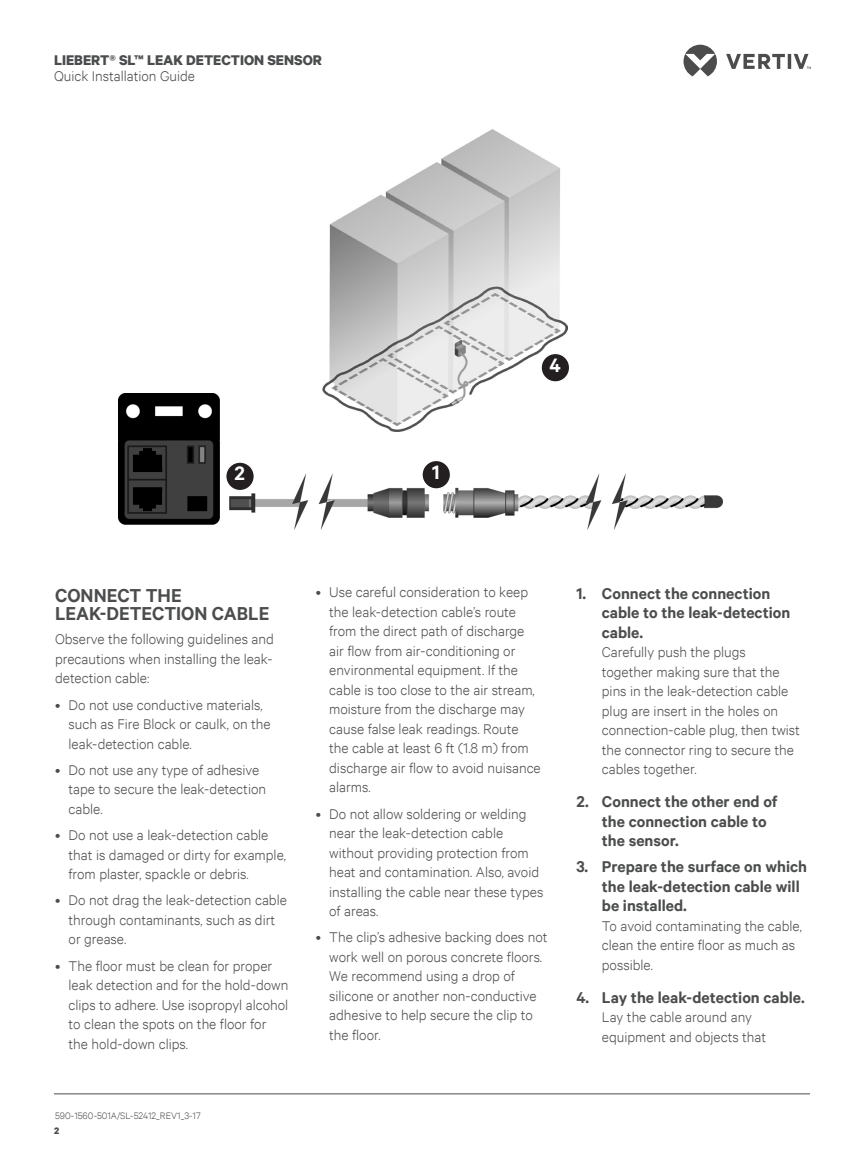
<style>
.page{position:relative;width:864px;height:1161px;background:#fff}
.page>*{position:absolute;margin:0;border:0;box-sizing:border-box;transform-origin:0 0}
.t1{font:600 18.6px "Calibre";color:#fff}
.BodyHeader1{font:600 18px/18px "Calibre";color:#4b4c4d}
.t2{font:600 15px/19.5px "Calibre";color:#4b4c4d}
.Numbered_body_text{font:300 13.5px/19.5px "Calibre";color:#4b4c4d}
.body{font:300 13.5px/19.5px "Calibre";color:#4b4c4d;text-align:justify}
.t3{font:700 13.5px "Calibre";color:#4b4c4d}
.t4{font:300 9px "Calibre";color:#4b4c4d}
.t5{font:700 9px "Calibre";color:#4b4c4d}
</style>
<div class="page">
<hr style="left:54px;top:1094px;width:756px;height:1px;background:#4b4c4d">
<svg style="left:684px;top:45px;width:127px;height:31px"></svg>
<img style="left:119px;top:394px;width:604px;height:135px">
<img style="left:308px;top:130px;width:260px;height:301px">
<div style="left:422px;top:460px;width:29px;height:29px;background:#231f20;border-radius:50%"></div>
<div style="left:421px;top:460px;width:30px;height:30px;border:1px solid #fff;border-radius:50%"></div>
<div style="left:226px;top:462px;width:28px;height:29px;background:#231f20;border-radius:50%"></div>
<div style="left:225px;top:461px;width:30px;height:30px;border:1px solid #fff;border-radius:50%"></div>
<div style="left:541px;top:353px;width:29px;height:29px;background:#231f20;border-radius:50%"></div>
<div style="left:540px;top:353px;width:30px;height:30px;border:1px solid #fff;border-radius:50%"></div>
<p class="t3" style="left:54px;top:50px;width:269px">LIEBERT® SL™ LEAK DETECTION SENSOR</p>
<p class="Numbered_body_text" style="left:54px;top:66px;width:143px">Quick Installation Guide</p>
<p class="t1" style="left:235px;top:461px;width:12px">2</p>
<p class="t1" style="left:432px;top:459px;width:9px">1</p>
<p class="t1" style="left:550px;top:352px;width:13px">4</p>
<p class="BodyHeader1" style="left:55px;top:585px;width:216px">CONNECT THE<br>LEAK‑DETECTION CABLE</p>
<p class="body" style="left:55px;top:629px;width:220px">Observe the following guidelines and precautions when installing the leak&shy;detection cable:</p>
<p class="Numbered_body_text" style="left:69px;top:694px;width:204px;text-indent:-14px">• Do not use conductive materials, such as Fire Block or caulk, on the leak-detection cable.</p>
<p class="Numbered_body_text" style="left:69px;top:760px;width:199px;text-indent:-14px">• Do not use any type of adhesive tape to secure the leak-detection cable.</p>
<p class="Numbered_body_text" style="left:69px;top:825px;width:219px;text-indent:-14px">• Do not use a leak-detection cable that is damaged or dirty for example, from plaster, spackle or debris.</p>
<p class="Numbered_body_text" style="left:69px;top:890px;width:220px;text-indent:-14px">• Do not drag the leak-detection cable through contaminants, such as dirt or grease.</p>
<p class="Numbered_body_text" style="left:69px;top:955px;width:221px;text-indent:-14px">• The floor must be clean for proper leak detection and for the hold-down clips to adhere. Use isopropyl alcohol to clean the spots on the floor for the hold-down clips.</p>
<p class="t4" style="left:55px;top:1109px;width:147px">590-1560-501A/SL-52412_REV1_3-17</p>
<p class="t5" style="left:54px;top:1124px;width:7px">2</p>
<p class="Numbered_body_text" style="left:329px;top:582px;width:213px;text-indent:-14px">• Use careful consideration to keep the leak-detection cable’s route from the direct path of discharge air flow from air-conditioning or environmental equipment. If the cable is too close to the air stream, moisture from the discharge may cause false leak readings. Route the cable at least 6 ft (1.8 m) from discharge air flow to avoid nuisance alarms.</p>
<p class="Numbered_body_text" style="left:329px;top:803px;width:216px;text-indent:-14px">• Do not allow soldering or welding near the leak-detection cable without providing protection from heat and contamination. Also, avoid installing the cable near these types of areas.</p>
<p class="Numbered_body_text" style="left:329px;top:927px;width:220px;text-indent:-14px">• The clip’s adhesive backing does not work well on porous concrete floors.<br>We recommend using a drop of silicone or another non-conductive adhesive to help secure the clip to the floor.</p>
<p class="t2" style="left:602px;top:583px;width:190px;text-indent:-26px">1. Connect the connection cable to the leak-detection cable.</p>
<p class="Numbered_body_text" style="left:602px;top:642px;width:200px">Carefully push the plugs together making sure that the pins in the leak-detection cable plug are insert in the holes on connection-cable plug, then twist the connector ring to secure the cables together.</p>
<p class="t2" style="left:602px;top:791px;width:177px;text-indent:-26px">2. Connect the other end of the connection cable to the sensor.</p>
<p class="t2" style="left:602px;top:857px;width:207px;text-indent:-26px">3. Prepare the surface on which the leak-detection cable will be installed.</p>
<p class="Numbered_body_text" style="left:602px;top:916px;width:202px">To avoid contaminating the cable, clean the entire floor as much as possible.</p>
<p class="t2" style="left:576px;top:987px;width:230px">4. Lay the leak-detection cable.</p>
<p class="Numbered_body_text" style="left:602px;top:1007px;width:166px">Lay the cable around any equipment and objects that</p>
</div>
